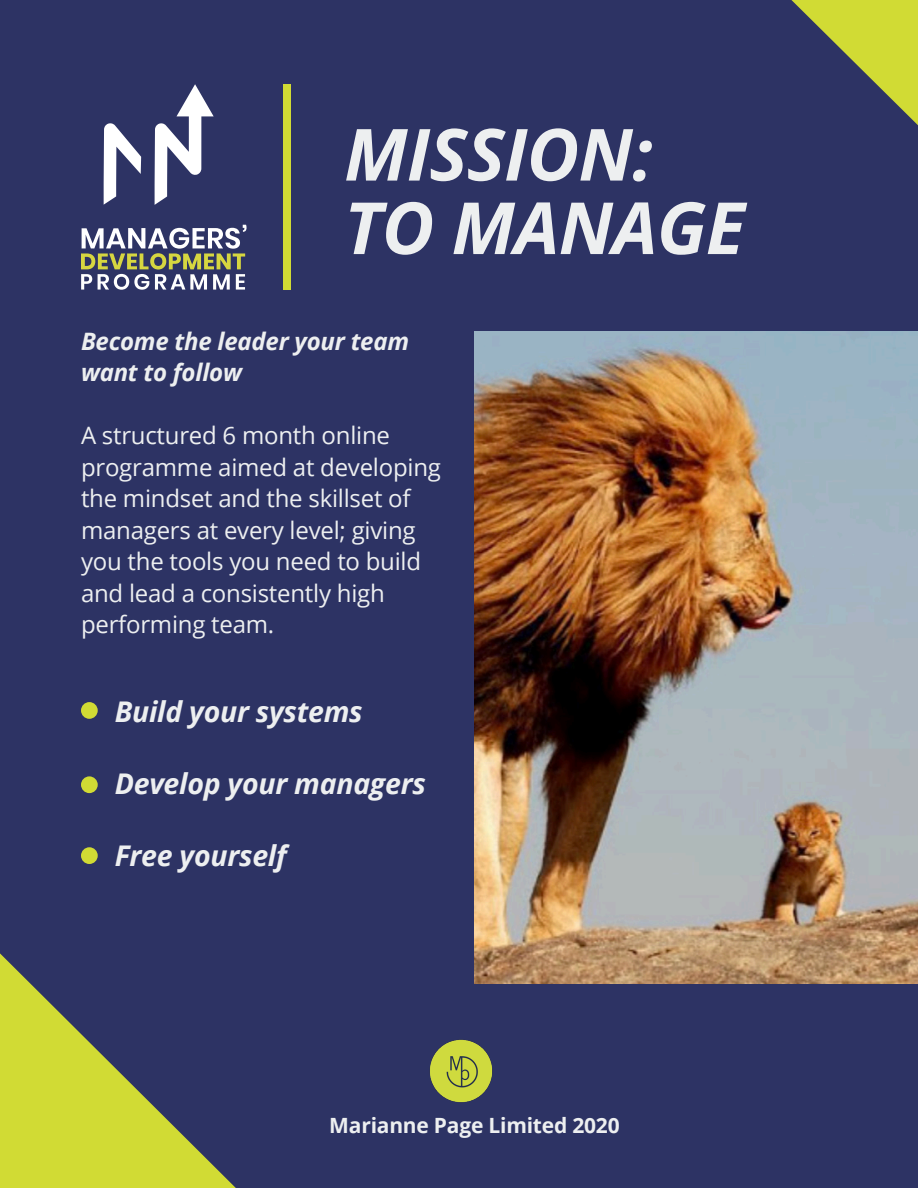
<style>
.page{position:relative;width:918px;height:1188px;background:#2d3364}
.page>*{position:absolute;margin:0;border:0;box-sizing:border-box;transform-origin:0 0}
.t1{font:italic 700 72px "Open Sans";letter-spacing:-.01em;color:#edeff0}
.t2{font:italic 700 28.5px "Open Sans";letter-spacing:-.01em;color:#edeff0}
.t3{font:24px/31.5px "Open Sans";letter-spacing:-.01em;color:#edeff0}
.t4{font:italic 700 24px/31.5px "Open Sans";letter-spacing:-.01em;color:#edeff0}
.t5{font:700 21px "Open Sans";letter-spacing:-.01em;color:#edeff0}
</style>
<div class="page">
<div style="left:283px;top:84px;width:7px;height:206px;background:#d1db34"></div>
<div style="left:81px;top:702px;width:17px;height:17px;background:#d1db34;border-radius:50%"></div>
<div style="left:81px;top:847px;width:17px;height:17px;background:#d1db34;border-radius:50%"></div>
<div style="left:81px;top:776px;width:17px;height:17px;background:#d1db34;border-radius:50%"></div>
<img style="left:475px;top:331px;width:443px;height:653px">
<svg style="left:0;top:953px;width:236px;height:235px"></svg>
<svg style="left:791px;top:0;width:127px;height:125px"></svg>
<img style="left:429px;top:1039px;width:64px;height:64px">
<svg style="left:104px;top:123px;width:37px;height:82px"></svg>
<svg style="left:155px;top:84px;width:59px;height:121px"></svg>
<svg style="left:81px;top:225px;width:166px;height:65px"></svg>
<p class="t1" style="left:344px;top:104px;width:310px">MISSION:</p>
<p class="t1" style="left:344px;top:177px;width:402px">TO MANAGE</p>
<p class="t4" style="left:81px;top:324px;width:330px">Become the leader your team want to follow</p>
<p class="t3" style="left:81px;top:419px;width:362px">A structured 6 month online programme aimed at developing the mindset and the skillset of managers at every level; giving you the tools you need to build and lead a consistently high performing team.</p>
<p class="t2" style="left:115px;top:691px;width:249px">Build your systems</p>
<p class="t2" style="left:115px;top:763px;width:313px">Develop your managers</p>
<p class="t2" style="left:115px;top:835px;width:173px">Free yourself</p>
<p class="t5" style="left:329px;top:1111px;width:292px">Marianne Page Limited 2020</p>
</div>
